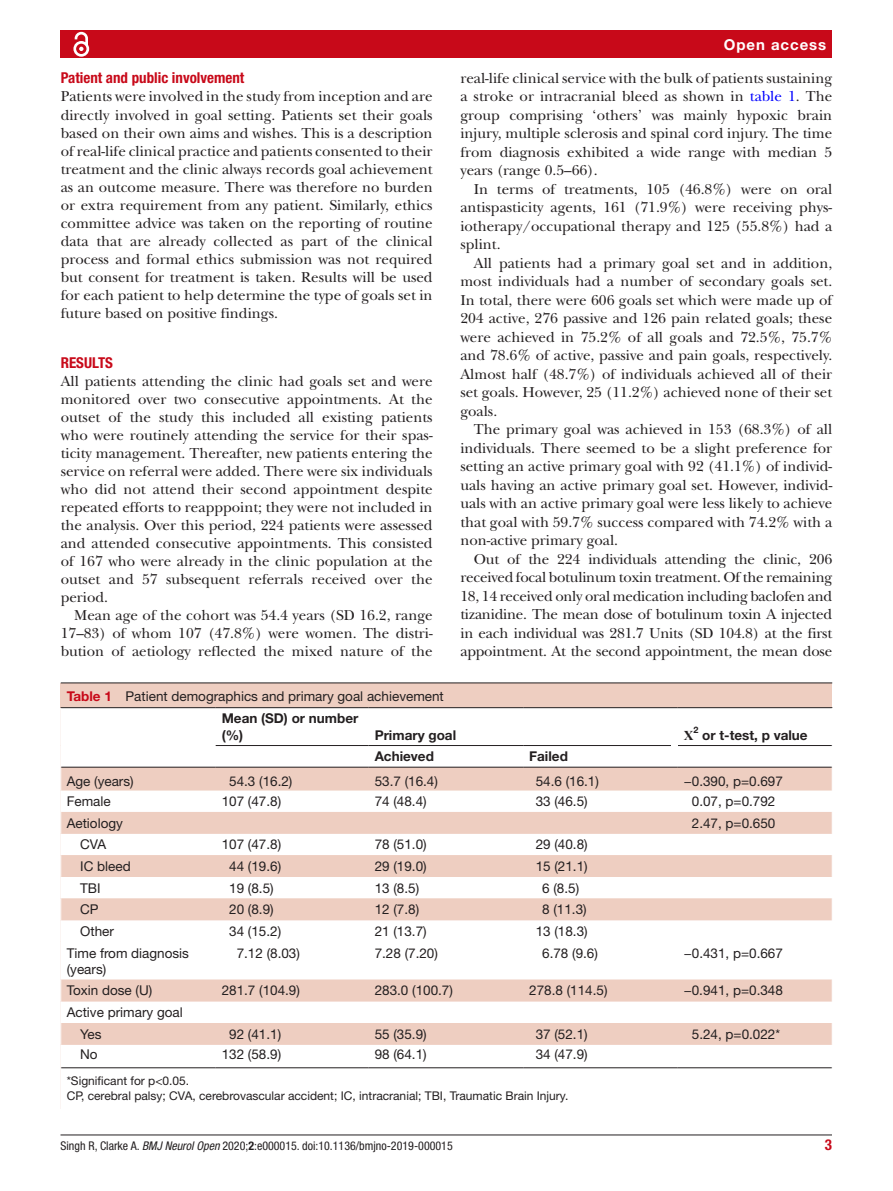
<style>
.page{position:relative;width:893px;height:1191px;background:#fff}
.page>*{position:absolute;margin:0;border:0;box-sizing:border-box;transform-origin:0 0}
.t1{font:15px/18.5px "New Baskerville";color:#231f20;text-align:justify}
.t2{font:700 condensed 15px "Helvetica Neue LT Std";color:#c80919}
.t3{font:700 15px "Helvetica Neue LT Std";letter-spacing:.065em;color:#fff}
.t4{font:13.5px/22px "Helvetica Neue LT Std";color:#231f20}
.t5{font:700 13.5px "Helvetica Neue LT Std";color:#231f20}
.t6{font:12px/15px "Helvetica Neue LT Std";color:#231f20}
.t7{font:condensed 12px "Helvetica Neue LT Std";color:#231f20}
.s1{color:#00f}
.s2{font-weight:700;color:#c80919}
.s3{font-weight:700}
.s4{font-family:"Times New Roman"}
.s5{font-style:italic}
</style>
<div class="page">
<hr style="left:61px;top:1134px;width:771px;height:1px;background:#231f20">
<div style="left:61px;top:31px;width:771px;height:27px;background:#c80919"></div>
<svg style="left:73px;top:31px;width:17px;height:26px"></svg>
<div style="left:61px;top:683px;width:771px;height:426px;background:#eecec1"></div>
<hr style="left:61px;top:682px;width:771px;height:1px;background:#231f20">
<div style="left:61px;top:708px;width:771px;height:401px;background:#fff"></div>
<svg style="left:61px;top:768px;width:771px;height:276px;fill:#fff"></svg>
<hr style="left:61px;top:767px;width:155px;height:1px;background:#231f20">
<hr style="left:61px;top:707px;width:155px;height:1px;background:#231f20">
<hr style="left:216px;top:707px;width:153px;height:1px;background:#231f20">
<hr style="left:369px;top:707px;width:154px;height:1px;background:#231f20">
<hr style="left:523px;top:707px;width:155px;height:1px;background:#231f20">
<hr style="left:678px;top:707px;width:154px;height:1px;background:#231f20">
<hr style="left:216px;top:745px;width:153px;height:1px;background:#231f20">
<hr style="left:216px;top:767px;width:153px;height:1px;background:#231f20">
<hr style="left:369px;top:745px;width:154px;height:1px;background:#231f20">
<hr style="left:369px;top:767px;width:154px;height:1px;background:#231f20">
<hr style="left:523px;top:745px;width:155px;height:1px;background:#231f20">
<hr style="left:523px;top:767px;width:155px;height:1px;background:#231f20">
<hr style="left:678px;top:745px;width:154px;height:1px;background:#231f20">
<hr style="left:678px;top:767px;width:154px;height:1px;background:#231f20">
<hr style="left:216px;top:1067px;width:153px;height:1px;background:#231f20">
<hr style="left:369px;top:1067px;width:154px;height:1px;background:#231f20">
<hr style="left:523px;top:1067px;width:155px;height:1px;background:#231f20">
<hr style="left:678px;top:1067px;width:154px;height:1px;background:#231f20">
<hr style="left:61px;top:1067px;width:155px;height:1px;background:#231f20">
<svg style="left:60px;top:745px;width:1px;height:197px"></svg>
<svg style="left:60px;top:979px;width:1px;height:88px"></svg>
<hr style="left:67px;top:1084px;width:765px;height:2px;background:#fff">
<hr style="left:67px;top:1099px;width:765px;height:2px;background:#fff">
<svg style="left:672px;top:743px;width:6px;height:5px"></svg>
<p class="t2" style="left:61px;top:69px;width:185px">Patient and public involvement</p>
<p class="t1" style="left:61px;top:88px;width:373px;line-height:18px">Patients were involved in the study from inception and are directly involved in goal setting. Patients set their goals based on their own aims and wishes. This is a description of real-life clinical practice and patients consented to their treatment and the clinic always records goal achievement as an outcome measure. There was therefore no burden or extra requirement from any patient. Similarly, ethics committee advice was taken on the reporting of routine data that are already collected as part of the clinical process and formal ethics submission was not required but consent for treatment is taken. Results will be used for each patient to help determine the type of goals set in future based on positive findings.</p>
<p class="t2" style="left:61px;top:354px;width:54px">Results</p>
<p class="t1" style="left:61px;top:372px;width:373px;line-height:18px">All patients attending the clinic had goals set and were monitored over two consecutive appointments. At the outset of the study this included all existing patients who were routinely attending the service for their spas&shy;ticity management. Thereafter, new patients entering the service on referral were added. There were six individuals who did not attend their second appointment despite repeated efforts to reapppoint; they were not included in the analysis. Over this period, 224 patients were assessed and attended consecutive appointments. This consisted of 167 who were already in the clinic population at the outset and 57 subsequent referrals received over the period.</p>
<p class="t1" style="left:61px;top:606px;width:373px;line-height:18px;text-indent:14px">Mean age of the cohort was 54.4 years (SD 16.2, range 17–83) of whom 107 (47.8%) were women. The distri&shy;bution of aetiology reflected the mixed nature of the</p>
<p class="t3" style="left:724px;top:35px;width:104px">Open access</p>
<p class="t1" style="left:460px;top:69px;width:373px">real-life clinical service with the bulk of patients sustaining a stroke or intracranial bleed as shown in <span class="s1">table 1</span>. The group comprising ‘others’ was mainly hypoxic brain injury, multiple sclerosis and spinal cord injury. The time from diagnosis exhibited a wide range with median 5 years (range 0.5–66).</p>
<p class="t1" style="left:460px;top:180px;width:373px;text-indent:13px">In terms of treatments, 105 (46.8%) were on oral antispasticity agents, 161 (71.9%) were receiving phys&shy;iotherapy/occupational therapy and 125 (55.8%) had a splint.</p>
<p class="t1" style="left:460px;top:254px;width:373px;text-indent:13px">All patients had a primary goal set and in addition, most individuals had a number of secondary goals set.<br>In total, there were 606 goals set which were made up of 204 active, 276 passive and 126 pain related goals; these were achieved in 75.2% of all goals and 72.5%, 75.7% and 78.6% of active, passive and pain goals, respectively.<br>Almost half (48.7%) of individuals achieved all of their set goals. However, 25 (11.2%) achieved none of their set goals.</p>
<p class="t1" style="left:460px;top:420px;width:373px;text-indent:13px">The primary goal was achieved in 153 (68.3%) of all individuals. There seemed to be a slight preference for setting an active primary goal with 92 (41.1%) of individ&shy;uals having an active primary goal set. However, individ&shy;uals with an active primary goal were less likely to achieve that goal with 59.7% success compared with 74.2% with a non-active primary goal.</p>
<p class="t1" style="left:460px;top:549px;width:373px;text-indent:13px">Out of the 224 individuals attending the clinic, 206 received focal botulinum toxin treatment. Of the remaining 18, 14 received only oral medication including baclofen and tizanidine. The mean dose of botulinum toxin A injected in each individual was 281.7 Units (SD 104.8) at the first appointment. At the second appointment, the mean dose</p>
<p class="t4" style="left:222px;top:685px;width:224px;text-indent:-155px"><span class="s2">Table 1</span> Patient demographics and primary goal achievement<br><span class="s3">Mean (SD) or number</span></p>
<p class="t5" style="left:222px;top:726px;width:23px">(%)</p>
<p class="t5" style="left:375px;top:726px;width:83px">Primary goal</p>
<p class="t5" style="left:684px;top:726px;width:125px"><span class="s4">Χ</span><sup>2</sup> or t-test, p value</p>
<p class="t5" style="left:375px;top:748px;width:61px">Achieved</p>
<p class="t5" style="left:529px;top:748px;width:40px">Failed</p>
<p class="t4" style="left:67px;top:770px;width:68px">Age (years)</p>
<p class="t4" style="left:229px;top:770px;width:65px">54.3 (16.2)</p>
<p class="t4" style="left:375px;top:770px;width:65px">53.7 (16.4)</p>
<p class="t4" style="left:536px;top:770px;width:65px">54.6 (16.1)</p>
<p class="t4" style="left:684px;top:770px;width:101px">−0.390, p=0.697</p>
<p class="t4" style="left:67px;top:790px;width:46px">Female</p>
<p class="t4" style="left:222px;top:790px;width:61px">107 (47.8)</p>
<p class="t4" style="left:375px;top:790px;width:54px">74 (48.4)</p>
<p class="t4" style="left:536px;top:790px;width:54px">33 (46.5)</p>
<p class="t4" style="left:692px;top:790px;width:85px">0.07, p=0.792</p>
<p class="t4" style="left:67px;top:811px;width:58px">Aetiology</p>
<p class="t4" style="left:692px;top:811px;width:85px">2.47, p=0.650</p>
<p class="t4" style="left:80px;top:833px;width:28px">CVA</p>
<p class="t4" style="left:222px;top:833px;width:61px">107 (47.8)</p>
<p class="t4" style="left:375px;top:833px;width:54px">78 (51.0)</p>
<p class="t4" style="left:536px;top:833px;width:54px">29 (40.8)</p>
<p class="t4" style="left:80px;top:855px;width:52px">IC bleed</p>
<p class="t4" style="left:229px;top:855px;width:54px">44 (19.6)</p>
<p class="t4" style="left:375px;top:855px;width:54px">29 (19.0)</p>
<p class="t4" style="left:536px;top:855px;width:54px">15 (21.1)</p>
<p class="t4" style="left:80px;top:876px;width:22px">TBI</p>
<p class="t4" style="left:229px;top:876px;width:46px">19 (8.5)</p>
<p class="t4" style="left:375px;top:876px;width:46px">13 (8.5)</p>
<p class="t4" style="left:542px;top:876px;width:39px">6 (8.5)</p>
<p class="t4" style="left:80px;top:898px;width:20px">CP</p>
<p class="t4" style="left:229px;top:898px;width:46px">20 (8.9)</p>
<p class="t4" style="left:375px;top:898px;width:46px">12 (7.8)</p>
<p class="t4" style="left:542px;top:898px;width:46px">8 (11.3)</p>
<p class="t4" style="left:80px;top:920px;width:35px">Other</p>
<p class="t4" style="left:229px;top:920px;width:54px">34 (15.2)</p>
<p class="t4" style="left:375px;top:920px;width:54px">21 (13.7)</p>
<p class="t4" style="left:536px;top:920px;width:54px">13 (18.3)</p>
<p class="t4" style="left:67px;top:944px;width:124px;line-height:16.2px">Time from diagnosis (years)</p>
<p class="t4" style="left:237px;top:941px;width:65px">7.12 (8.03)</p>
<p class="t4" style="left:375px;top:941px;width:65px">7.28 (7.20)</p>
<p class="t4" style="left:542px;top:941px;width:57px">6.78 (9.6)</p>
<p class="t4" style="left:684px;top:941px;width:101px">−0.431, p=0.667</p>
<p class="t4" style="left:67px;top:979px;width:87px">Toxin dose (U)</p>
<p class="t4" style="left:222px;top:979px;width:80px">281.7 (104.9)</p>
<p class="t4" style="left:375px;top:979px;width:80px">283.0 (100.7)</p>
<p class="t4" style="left:529px;top:979px;width:80px">278.8 (114.5)</p>
<p class="t4" style="left:684px;top:979px;width:101px">−0.941, p=0.348</p>
<p class="t4" style="left:80px;top:1001px;width:104px;line-height:21.6px;text-indent:-14px">Active primary goal<br>Yes</p>
<p class="t4" style="left:229px;top:1022px;width:54px">92 (41.1)</p>
<p class="t4" style="left:375px;top:1022px;width:54px">55 (35.9)</p>
<p class="t4" style="left:536px;top:1022px;width:54px">37 (52.1)</p>
<p class="t4" style="left:692px;top:1022px;width:90px">5.24, p=0.022*</p>
<p class="t4" style="left:80px;top:1042px;width:19px">No</p>
<p class="t4" style="left:222px;top:1042px;width:61px">132 (58.9)</p>
<p class="t4" style="left:375px;top:1042px;width:54px">98 (64.1)</p>
<p class="t4" style="left:536px;top:1042px;width:54px">34 (47.9)</p>
<p class="t6" style="left:67px;top:1073px;width:503px">*Significant for p&lt;0.05.<br>CP, cerebral palsy; CVA, cerebrovascular accident; IC, intracranial; TBI, Traumatic Brain Injury.</p>
<p class="t7" style="left:61px;top:1138px;width:394px">Singh R, Clarke A. <span class="s5">BMJ Neurol Open</span> 2020;<span class="s3">2</span>:e000015. doi:10.1136/bmjno-2019-000015</p>
<p class="t2" style="left:825px;top:1135px;width:9px">3</p>
</div>
